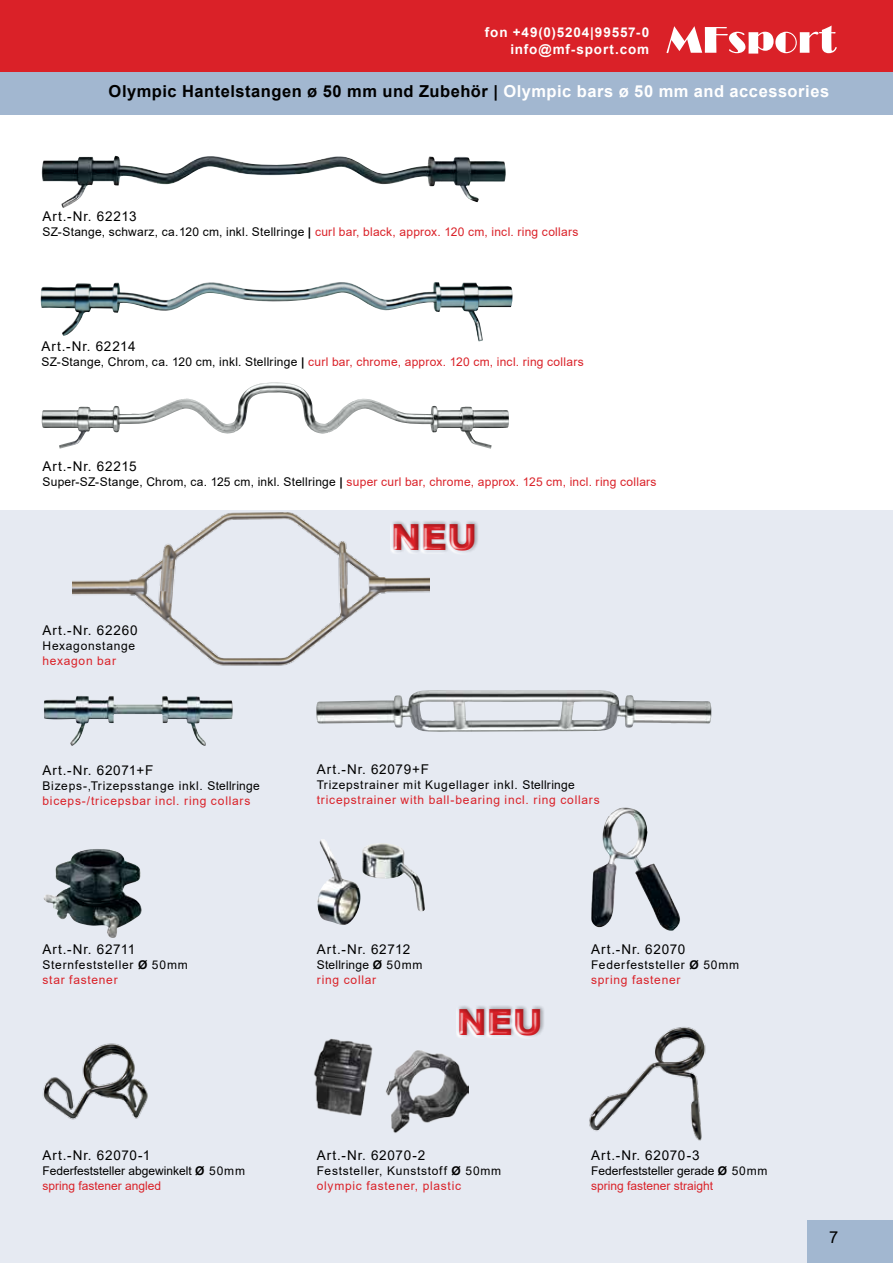
<style>
.page{position:relative;width:893px;height:1263px;background:#fff}
.page>*{position:absolute;margin:0;border:0;box-sizing:border-box;transform-origin:0 0}
.t1{font:900 36px "Arial";color:#da2128}
.t2{font:700 16.5px "Arial";letter-spacing:.03em;color:#000}
.t3{font:16.5px "Arial";color:#000}
.t4{font:13.5px "Arial";letter-spacing:.06em;color:#000}
.t5{font:700 13.5px/16.5px "Arial";letter-spacing:.065em;color:#fff;text-align:right}
.t6{font:12px "Arial";letter-spacing:.025em;color:#da2128}
.t7{font:12px/15px "Arial";letter-spacing:.055em;color:#000}
.t8{font:12px/15px "Arial";color:#000}
.t9{font:12px "Arial";letter-spacing:.06em;color:#da2128}
.s1{color:#fff}
.s2{color:#000}
.s3{font-weight:700;color:#000}
.s4{font-weight:700}
.s5{color:#da2128}
</style>
<div class="page">
<div style="left:0;top:0;width:893px;height:72px;background:#da2128"></div>
<svg style="left:667px;top:26px;width:170px;height:28px"></svg>
<div style="left:0;top:72px;width:893px;height:43px;background:#a2b7d0"></div>
<div style="left:0;top:510px;width:893px;height:753px;background:#e6eaf2"></div>
<div style="left:808px;top:1220px;width:85px;height:43px;background:#a2b7d0"></div>
<img style="left:40px;top:282px;width:473px;height:59px">
<img style="left:41px;top:383px;width:450px;height:66px">
<img style="left:41px;top:155px;width:465px;height:53px">
<img style="left:44px;top:849px;width:98px;height:89px">
<img style="left:591px;top:808px;width:89px;height:123px">
<img style="left:317px;top:839px;width:108px;height:86px">
<img style="left:44px;top:696px;width:189px;height:50px">
<img style="left:316px;top:690px;width:395px;height:42px">
<img style="left:72px;top:512px;width:357px;height:154px">
<img style="left:314px;top:1038px;width:155px;height:95px">
<img style="left:42px;top:1043px;width:106px;height:77px">
<img style="left:589px;top:1027px;width:117px;height:114px">
<div style="left:390px;top:520px;width:83px;height:34px;background:#eceff5"></div>
<div style="left:391px;top:520px;width:88px;height:33px;background:#000;opacity:.46"></div>
<div style="left:456px;top:1005px;width:83px;height:34px;background:#e9ecf3"></div>
<div style="left:457px;top:1005px;width:87px;height:33px;background:#000;opacity:.46"></div>
<p class="t5" style="left:485px;top:25px;width:166px">fon +49(0)5204|99557-0 info@mf-sport.com</p>
<h2 class="t2" style="left:109px;top:80px;width:722px">Olympic Hantelstangen ø 50 mm und Zubehör | <span class="s1">Olympic bars ø 50 mm and accessories</span></h2>
<p class="t4" style="left:43px;top:207px;width:96px">Art.-Nr. 62213</p>
<p class="t6" style="left:43px;top:224px;width:537px"><span class="s2">SZ-Stange, schwarz, ca.120 cm, inkl. Stellringe</span> <span class="s3">|</span> curl bar, black, approx. 120 cm, incl. ring collars</p>
<p class="t4" style="left:41px;top:337px;width:96px">Art.-Nr. 62214</p>
<p class="t6" style="left:41px;top:353px;width:544px"><span class="s2">SZ-Stange, Chrom, ca. 120 cm, inkl. Stellringe</span> <span class="s3">|</span> curl bar, chrome, approx. 120 cm, incl. ring collars</p>
<p class="t4" style="left:43px;top:456px;width:96px">Art.-Nr. 62215</p>
<p class="t6" style="left:43px;top:473px;width:616px"><span class="s2">Super-SZ-Stange, Chrom, ca. 125 cm, inkl. Stellringe</span> <span class="s3">|</span> super curl bar, chrome, approx. 125 cm, incl. ring collars</p>
<p class="t4" style="left:43px;top:621px;width:97px">Art.-Nr. 62260</p>
<p class="t7" style="left:43px;top:638px;width:94px">Hexagonstange</p>
<p class="t9" style="left:43px;top:652px;width:75px">hexagon bar</p>
<p class="t4" style="left:43px;top:761px;width:112px">Art.-Nr. 62071+F</p>
<p class="t7" style="left:43px;top:778px;width:219px">Bizeps-,Trizepsstange inkl. Stellringe</p>
<p class="t9" style="left:43px;top:792px;width:209px">biceps-/tricepsbar incl. ring collars</p>
<p class="t4" style="left:43px;top:940px;width:94px">Art.-Nr. 62711</p>
<p class="t7" style="left:43px;top:957px;width:147px">Sternfeststeller <span class="s4">Ø</span> 50mm <span class="s5">star fastener</span></p>
<p class="t4" style="left:43px;top:1146px;width:109px">Art.-Nr. 62070-1</p>
<p class="t8" style="left:43px;top:1163px;width:204px">Federfeststeller abgewinkelt <span class="s4">Ø</span> 50mm <span class="s5">spring fastener angled</span></p>
<h1 class="t1" style="left:391px;top:511px;width:87px">NEU</h1>
<p class="t4" style="left:317px;top:760px;width:114px">Art.-Nr. 62079+F</p>
<p class="t7" style="left:317px;top:777px;width:260px">Trizepstrainer mit Kugellager inkl. Stellringe</p>
<p class="t9" style="left:317px;top:792px;width:284px">tricepstrainer with ball-bearing incl. ring collars</p>
<p class="t4" style="left:317px;top:940px;width:95px">Art.-Nr. 62712</p>
<p class="t7" style="left:317px;top:957px;width:107px">Stellringe <span class="s4">Ø</span> 50mm <span class="s5">ring collar</span></p>
<h1 class="t1" style="left:457px;top:996px;width:87px">NEU</h1>
<p class="t4" style="left:317px;top:1146px;width:110px">Art.-Nr. 62070-2</p>
<p class="t7" style="left:317px;top:1163px;width:186px">Feststeller, Kunststoff <span class="s4">Ø</span> 50mm <span class="s5">olympic fastener, plastic</span></p>
<p class="t4" style="left:591px;top:940px;width:96px">Art.-Nr. 62070</p>
<p class="t7" style="left:591px;top:957px;width:150px">Federfeststeller <span class="s4">Ø</span> 50mm <span class="s5">spring fastener</span></p>
<p class="t4" style="left:591px;top:1146px;width:110px">Art.-Nr. 62070-3</p>
<p class="t8" style="left:591px;top:1163px;width:178px">Federfeststeller gerade <span class="s4">Ø</span> 50mm <span class="s5">spring fastener straight</span></p>
<h2 class="t3" style="left:829px;top:1226px;width:11px">7</h2>
</div>
